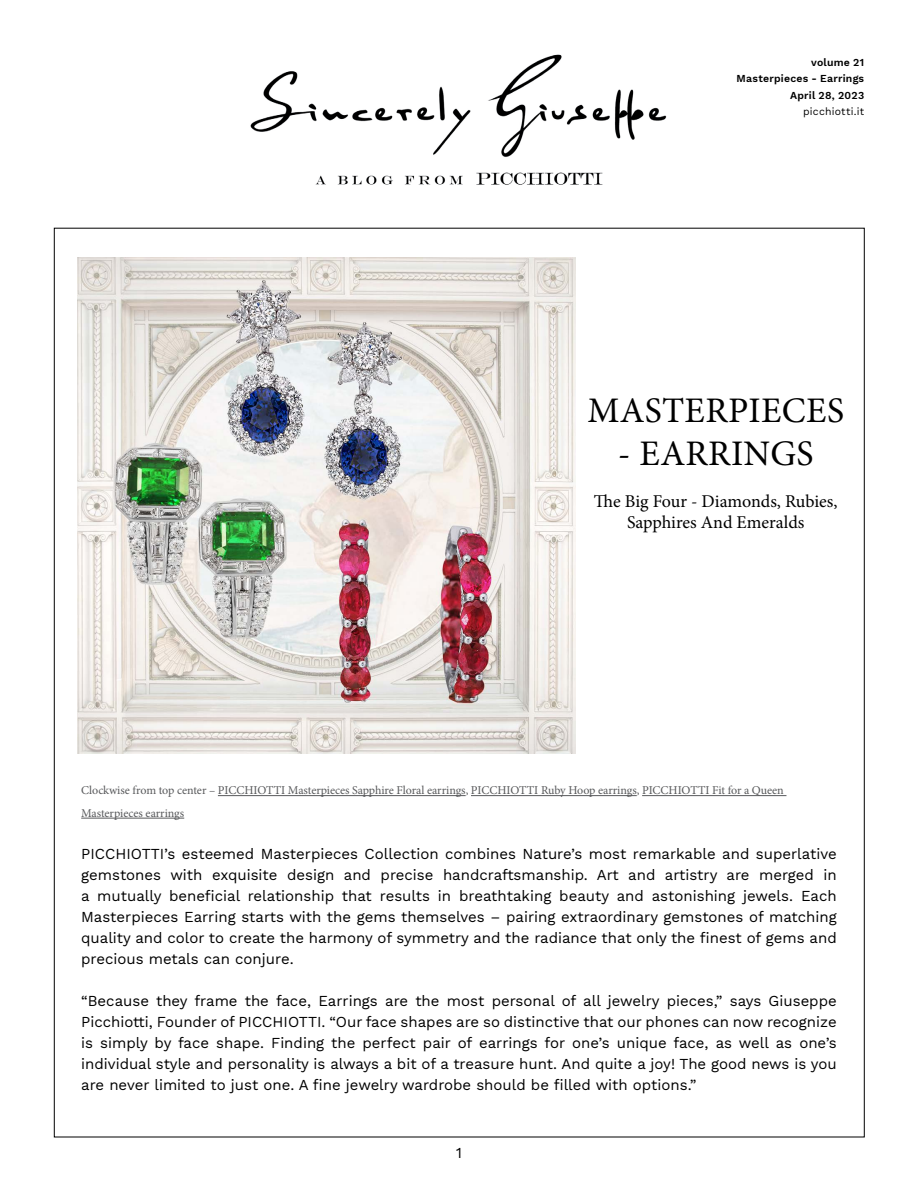
<style>
.page{position:relative;width:918px;height:1188px;background:#fff}
.page>*{position:absolute;margin:0;border:0;box-sizing:border-box;transform-origin:0 0}
.t1{font:36px "Minion Pro";letter-spacing:.01em;color:#000}
.t2{font:18px/21px "Minion Pro";letter-spacing:-.005em;color:#000;text-align:center}
.t3{font:15px/21px "Work Sans";color:#000;text-align:justify}
.t4{font:12px/22.5px "Minion Pro";letter-spacing:-.005em;color:#58595b}
.t5{font:600 10.5px/16.5px "Work Sans";letter-spacing:.02em;color:#000;text-align:right}
.t6{font:10.5px "Work Sans";letter-spacing:.015em;color:#000}
</style>
<div class="page">
<img style="left:77px;top:257px;width:498px;height:497px">
<hr style="left:218px;top:795px;width:248px;height:1px;background:#58595b">
<hr style="left:471px;top:795px;width:166px;height:1px;background:#58595b">
<hr style="left:642px;top:795px;width:144px;height:1px;background:#58595b">
<hr style="left:81px;top:818px;width:103px;height:1px;background:#58595b">
<img style="left:250px;top:54px;width:417px;height:131px">
<p class="t5" style="left:736px;top:53px;width:129px">volume 21<br>Masterpieces - Earrings<br>April 28, 2023</p>
<p class="t6" style="left:803px;top:103px;width:62px">picchiotti.it</p>
<h1 class="t1" style="left:587px;top:386px;width:258px">MASTERPIECES</h1>
<h1 class="t1" style="left:618px;top:429px;width:197px">- EARRINGS</h1>
<p class="t2" style="left:594px;top:491px;width:245px">The Big Four - Diamonds, Rubies,<br>Sapphires And Emeralds</p>
<p class="t4" style="left:81px;top:779px;width:704px">Clockwise from top center – PICCHIOTTI Masterpieces Sapphire Floral earrings, PICCHIOTTI Ruby Hoop earrings, PICCHIOTTI Fit for a Queen<br>Masterpieces earrings</p>
<p class="t3" style="left:81px;top:843px;width:757px">PICCHIOTTI’s esteemed Masterpieces Collection combines Nature’s most remarkable and superlative gemstones with exquisite design and precise handcraftsmanship. Art and artistry are merged in a mutually beneficial relationship that results in breathtaking beauty and astonishing jewels. Each Masterpieces Earring starts with the gems themselves – pairing extraordinary gemstones of matching quality and color to create the harmony of symmetry and the radiance that only the finest of gems and precious metals can conjure.</p>
<p class="t3" style="left:81px;top:990px;width:757px">“Because they frame the face, Earrings are the most personal of all jewelry pieces,” says Giuseppe Picchiotti, Founder of PICCHIOTTI. “Our face shapes are so distinctive that our phones can now recognize is simply by face shape. Finding the perfect pair of earrings for one’s unique face, as well as one’s individual style and personality is always a bit of a treasure hunt. And quite a joy! The good news is you are never limited to just one. A fine jewelry wardrobe should be filled with options.”</p>
<p class="t3" style="left:456px;top:1142px;width:7px">1</p>
</div>
